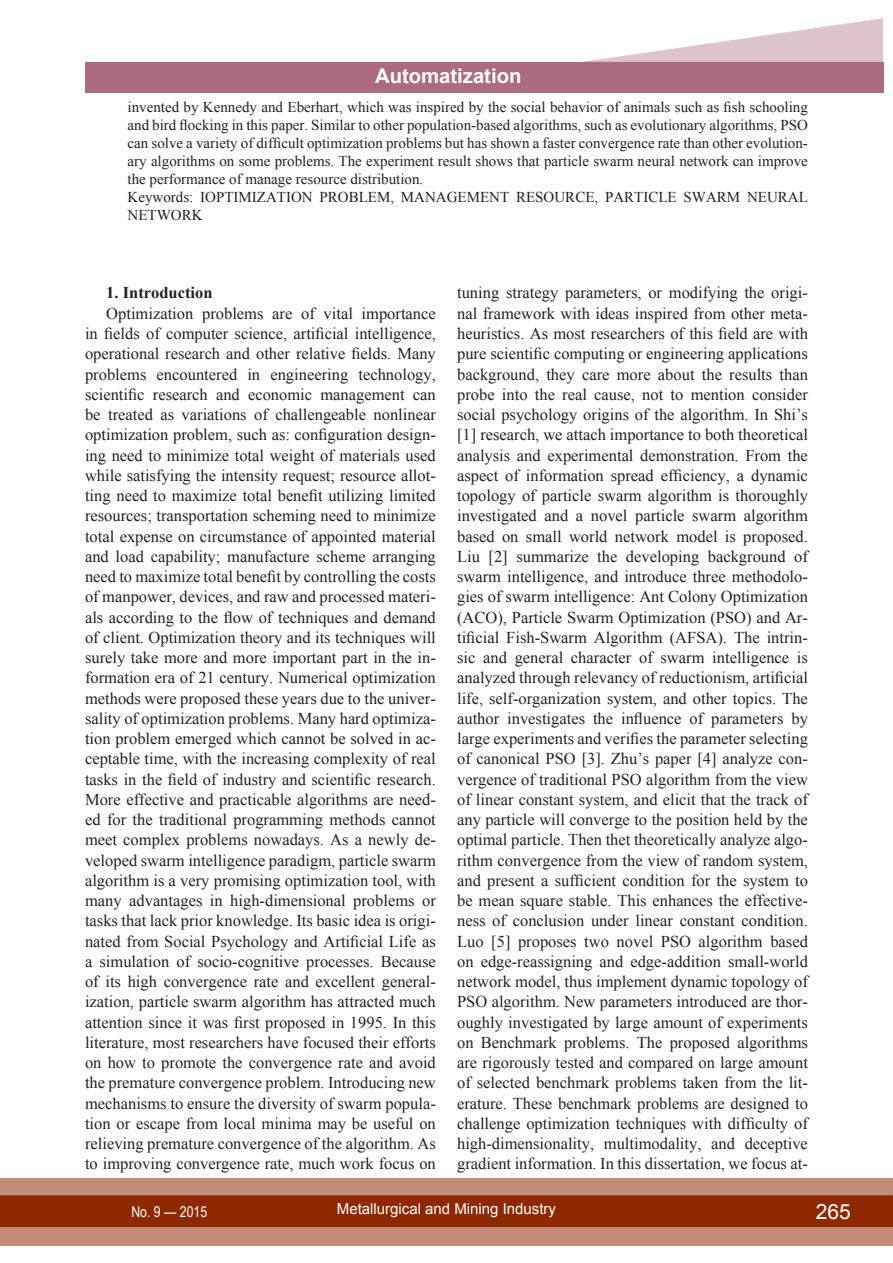
<style>
.page{position:relative;width:893px;height:1263px;background:#fff}
.page>*{position:absolute;margin:0;border:0;box-sizing:border-box;transform-origin:0 0}
.t1{font:21px "Arial";color:#fff}
.t2{font:700 20.25px "Arial";color:#fff}
.ОСНОВНОЙ{font:16.5px/20.2px "Times New Roman";color:#231f20;text-align:justify}
.ОСНОВНОЙ-2{font:700 16.5px "Times New Roman";color:#231f20}
.аннотация_ключ_слова{font:15px/18px "Times New Roman";color:#231f20;text-align:justify}
.t3{font:15px "Arial";color:#fff}
.t4{font:15px "Arial Narrow";color:#fff}
</style>
<div class="page">
<div style="left:0;top:1178px;width:893px;height:68px;background:#c28b76"></div>
<div style="left:0;top:1195px;width:893px;height:32px;background:#8e2800;border:2px solid #8e2800"></div>
<div style="left:85px;top:62px;width:798px;height:30px;background:#ad6b80"></div>
<svg style="left:583px;top:18px;width:300px;height:44px"></svg>
<p class="t2" style="left:375px;top:62px;width:148px">Automatization</p>
<p class="аннотация_ключ_слова" style="left:128px;top:98px;width:682px">invented by Kennedy and Eberhart, which was inspired by the social behavior of animals such as fish schooling and bird flocking in this paper. Similar to other population-based algorithms, such as evolutionary algorithms, PSO can solve a variety of difficult optimization problems but has shown a faster convergence rate than other evolution&shy;ary algorithms on some problems. The experiment result shows that particle swarm neural network can improve the performance of manage resource distribution.</p>
<p class="аннотация_ключ_слова" style="left:128px;top:188px;width:682px">Keywords: IOPTIMIZATION PROBLEM, MANAGEMENT RESOURCE, PARTICLE SWARM NEURAL<br>NETWORK</p>
<p class="ОСНОВНОЙ-2" style="left:106px;top:282px;width:108px">1. Introduction</p>
<p class="ОСНОВНОЙ" style="left:85px;top:303px;width:352px;text-indent:21px">Optimization problems are of vital importance in fields of computer science, artificial intelligence, operational research and other relative fields. Many problems encountered in engineering technology, scientific research and economic management can be treated as variations of challengeable nonlinear optimization problem, such as: configuration design&shy;ing need to minimize total weight of materials used while satisfying the intensity request; resource allot&shy;ting need to maximize total benefit utilizing limited resources; transportation scheming need to minimize total expense on circumstance of appointed material and load capability; manufacture scheme arranging need to maximize total benefit by controlling the costs of manpower, devices, and raw and processed materi&shy;als according to the flow of techniques and demand of client. Optimization theory and its techniques will surely take more and more important part in the in&shy;formation era of 21 century. Numerical optimization methods were proposed these years due to the univer&shy;sality of optimization problems. Many hard optimiza&shy;tion problem emerged which cannot be solved in ac&shy;ceptable time, with the increasing complexity of real tasks in the field of industry and scientific research.<br>More effective and practicable algorithms are need&shy;ed for the traditional programming methods cannot meet complex problems nowadays. As a newly de&shy;veloped swarm intelligence paradigm, particle swarm algorithm is a very promising optimization tool, with many advantages in high-dimensional problems or tasks that lack prior knowledge. Its basic idea is origi&shy;nated from Social Psychology and Artificial Life as a simulation of socio-cognitive processes. Because of its high convergence rate and excellent general&shy;ization, particle swarm algorithm has attracted much attention since it was first proposed in 1995. In this literature, most researchers have focused their efforts on how to promote the convergence rate and avoid the premature convergence problem. Introducing new mechanisms to ensure the diversity of swarm popula&shy;tion or escape from local minima may be useful on relieving premature convergence of the algorithm. As to improving convergence rate, much work focus on</p>
<p class="ОСНОВНОЙ" style="left:457px;top:283px;width:352px">tuning strategy parameters, or modifying the origi&shy;nal framework with ideas inspired from other meta&shy;heuristics. As most researchers of this field are with pure scientific computing or engineering applications background, they care more about the results than probe into the real cause, not to mention consider social psychology origins of the algorithm. In Shi’s [1] research, we attach importance to both theoretical analysis and experimental demonstration. From the aspect of information spread efficiency, a dynamic topology of particle swarm algorithm is thoroughly investigated and a novel particle swarm algorithm based on small world network model is proposed.<br>Liu [2] summarize the developing background of swarm intelligence, and introduce three methodolo&shy;gies of swarm intelligence: Ant Colony Optimization (ACO), Particle Swarm Optimization (PSO) and Ar&shy;tificial Fish-Swarm Algorithm (AFSA). The intrin&shy;sic and general character of swarm intelligence is analyzed through relevancy of reductionism, artificial life, self-organization system, and other topics. The author investigates the influence of parameters by large experiments and verifies the parameter selecting of canonical PSO [3]. Zhu’s paper [4] analyze con&shy;vergence of traditional PSO algorithm from the view of linear constant system, and elicit that the track of any particle will converge to the position held by the optimal particle. Then thet theoretically analyze algo&shy;rithm convergence from the view of random system, and present a sufficient condition for the system to be mean square stable. This enhances the effective&shy;ness of conclusion under linear constant condition.<br>Luo [5] proposes two novel PSO algorithm based on edge-reassigning and edge-addition small-world network model, thus implement dynamic topology of PSO algorithm. New parameters introduced are thor&shy;oughly investigated by large amount of experiments on Benchmark problems. The proposed algorithms are rigorously tested and compared on large amount of selected benchmark problems taken from the lit&shy;erature. These benchmark problems are designed to challenge optimization techniques with difficulty of high-dimensionality, multimodality, and deceptive gradient information. In this dissertation, we focus at-</p>
<p class="t4" style="left:131px;top:1200px;width:77px">No. 9 — 2015</p>
<p class="t3" style="left:337px;top:1199px;width:221px">Metallurgical and Mining Industry</p>
<p class="t1" style="left:816px;top:1197px;width:37px">265</p>
</div>
